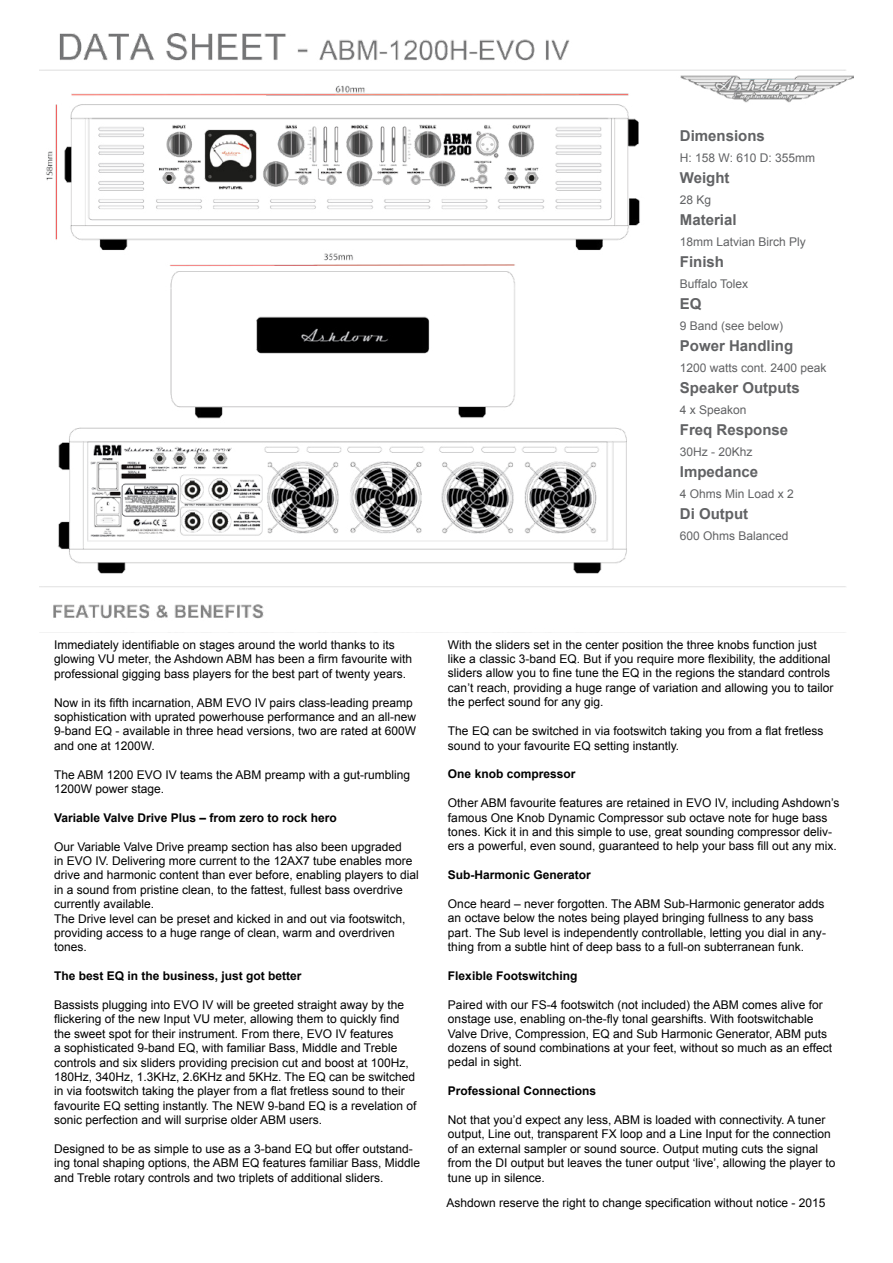
<style>
.page{position:relative;width:893px;height:1263px;background:#fff}
.page>*{position:absolute;margin:0;border:0;box-sizing:border-box;transform-origin:0 0}
.t1{font:700 15px "Arial";color:#616264}
.t2{font:12px/14.4px "Arial";color:#000}
.t3{font:700 12px "Arial";color:#000}
.t4{font:12px "Arial";color:#616264}
</style>
<div class="page">
<img style="left:39px;top:34px;width:815px;height:585px">
<p class="t1" style="left:680px;top:125px;width:87px">Dimensions</p>
<p class="t4" style="left:680px;top:150px;width:137px">H: 158 W: 610 D: 355mm</p>
<p class="t1" style="left:680px;top:167px;width:51px">Weight</p>
<p class="t4" style="left:680px;top:192px;width:33px">28 Kg</p>
<p class="t1" style="left:680px;top:209px;width:58px">Material</p>
<p class="t4" style="left:680px;top:234px;width:128px">18mm Latvian Birch Ply</p>
<p class="t1" style="left:680px;top:251px;width:46px">Finish</p>
<p class="t4" style="left:680px;top:276px;width:70px">Buffalo Tolex</p>
<p class="t1" style="left:680px;top:293px;width:23px">EQ</p>
<p class="t4" style="left:680px;top:318px;width:105px">9 Band (see below)</p>
<p class="t1" style="left:680px;top:335px;width:115px">Power Handling</p>
<p class="t4" style="left:680px;top:360px;width:148px">1200 watts cont. 2400 peak</p>
<p class="t1" style="left:680px;top:377px;width:122px">Speaker Outputs</p>
<p class="t4" style="left:680px;top:402px;width:68px">4 x Speakon</p>
<p class="t1" style="left:680px;top:419px;width:110px">Freq Response</p>
<p class="t4" style="left:680px;top:444px;width:74px">30Hz - 20Khz</p>
<p class="t1" style="left:680px;top:461px;width:80px">Impedance</p>
<p class="t4" style="left:680px;top:486px;width:116px">4 Ohms Min Load x 2</p>
<p class="t1" style="left:680px;top:503px;width:70px">Di Output</p>
<p class="t4" style="left:680px;top:528px;width:110px">600 Ohms Balanced</p>
<p class="t2" style="left:54px;top:638px;width:360px">Immediately identifiable on stages around the world thanks to its glowing VU meter, the Ashdown ABM has been a firm favourite with professional gigging bass players for the best part of twenty years.</p>
<p class="t2" style="left:54px;top:695px;width:364px">Now in its fifth incarnation, ABM EVO IV pairs class-leading preamp sophistication with uprated powerhouse performance and an all-new 9-band EQ - available in three head versions, two are rated at 600W and one at 1200W.</p>
<p class="t2" style="left:54px;top:767px;width:358px">The ABM 1200 EVO IV teams the ABM preamp with a gut-rumbling<br>1200W power stage.</p>
<p class="t3" style="left:54px;top:809px;width:284px">Variable Valve Drive Plus – from zero to rock hero</p>
<p class="t2" style="left:54px;top:839px;width:366px">Our Variable Valve Drive preamp section has also been upgraded<br>in EVO IV. Delivering more current to the 12AX7 tube enables more drive and harmonic content than ever before, enabling players to dial in a sound from pristine clean, to the fattest, fullest bass overdrive currently available.<br>The Drive level can be preset and kicked in and out via footswitch, providing access to a huge range of clean, warm and overdriven tones.</p>
<p class="t3" style="left:54px;top:968px;width:249px">The best EQ in the business, just got better</p>
<p class="t2" style="left:54px;top:998px;width:364px">Bassists plugging into EVO IV will be greeted straight away by the flickering of the new Input VU meter, allowing them to quickly find the sweet spot for their instrument. From there, EVO IV features<br>a sophisticated 9-band EQ, with familiar Bass, Middle and Treble controls and six sliders providing precision cut and boost at 100Hz, 180Hz, 340Hz, 1.3KHz, 2.6KHz and 5KHz. The EQ can be switched in via footswitch taking the player from a flat fretless sound to their favourite EQ setting instantly. The NEW 9-band EQ is a revelation of sonic perfection and will surprise older ABM users.</p>
<p class="t2" style="left:54px;top:1142px;width:368px">Designed to be as simple to use as a 3-band EQ but offer outstand&shy;ing tonal shaping options, the ABM EQ features familiar Bass, Middle and Treble rotary controls and two triplets of additional sliders.</p>
<p class="t2" style="left:448px;top:637px;width:387px">With the sliders set in the center position the three knobs function just like a classic 3-band EQ. But if you require more flexibility, the additional sliders allow you to fine tune the EQ in the regions the standard controls can’t reach, providing a huge range of variation and allowing you to tailor the perfect sound for any gig.</p>
<p class="t2" style="left:448px;top:724px;width:377px">The EQ can be switched in via footswitch taking you from a flat fretless sound to your favourite EQ setting instantly.</p>
<p class="t3" style="left:448px;top:766px;width:129px">One knob compressor</p>
<p class="t2" style="left:448px;top:796px;width:393px">Other ABM favourite features are retained in EVO IV, including Ashdown’s famous One Knob Dynamic Compressor sub octave note for huge bass tones. Kick it in and this simple to use, great sounding compressor deliv&shy;ers a powerful, even sound, guaranteed to help your bass fill out any mix.</p>
<p class="t3" style="left:448px;top:867px;width:144px">Sub-Harmonic Generator</p>
<p class="t2" style="left:448px;top:897px;width:380px">Once heard – never forgotten. The ABM Sub-Harmonic generator adds an octave below the notes being played bringing fullness to any bass part. The Sub level is independently controllable, letting you dial in any&shy;thing from a subtle hint of deep bass to a full-on subterranean funk.</p>
<p class="t3" style="left:448px;top:968px;width:131px">Flexible Footswitching</p>
<p class="t2" style="left:448px;top:997px;width:386px">Paired with our FS-4 footswitch (not included) the ABM comes alive for onstage use, enabling on-the-fly tonal gearshifts. With footswitchable Valve Drive, Compression, EQ and Sub Harmonic Generator, ABM puts dozens of sound combinations at your feet, without so much as an effect pedal in sight.</p>
<p class="t3" style="left:448px;top:1083px;width:150px">Professional Connections</p>
<p class="t2" style="left:448px;top:1113px;width:389px">Not that you’d expect any less, ABM is loaded with connectivity. A tuner output, Line out, transparent FX loop and a Line Input for the connection of an external sampler or sound source. Output muting cuts the signal from the DI output but leaves the tuner output ‘live’, allowing the player to tune up in silence.</p>
<p class="t2" style="left:446px;top:1195px;width:380px">Ashdown reserve the right to change specification without notice - 2015</p>
</div>
